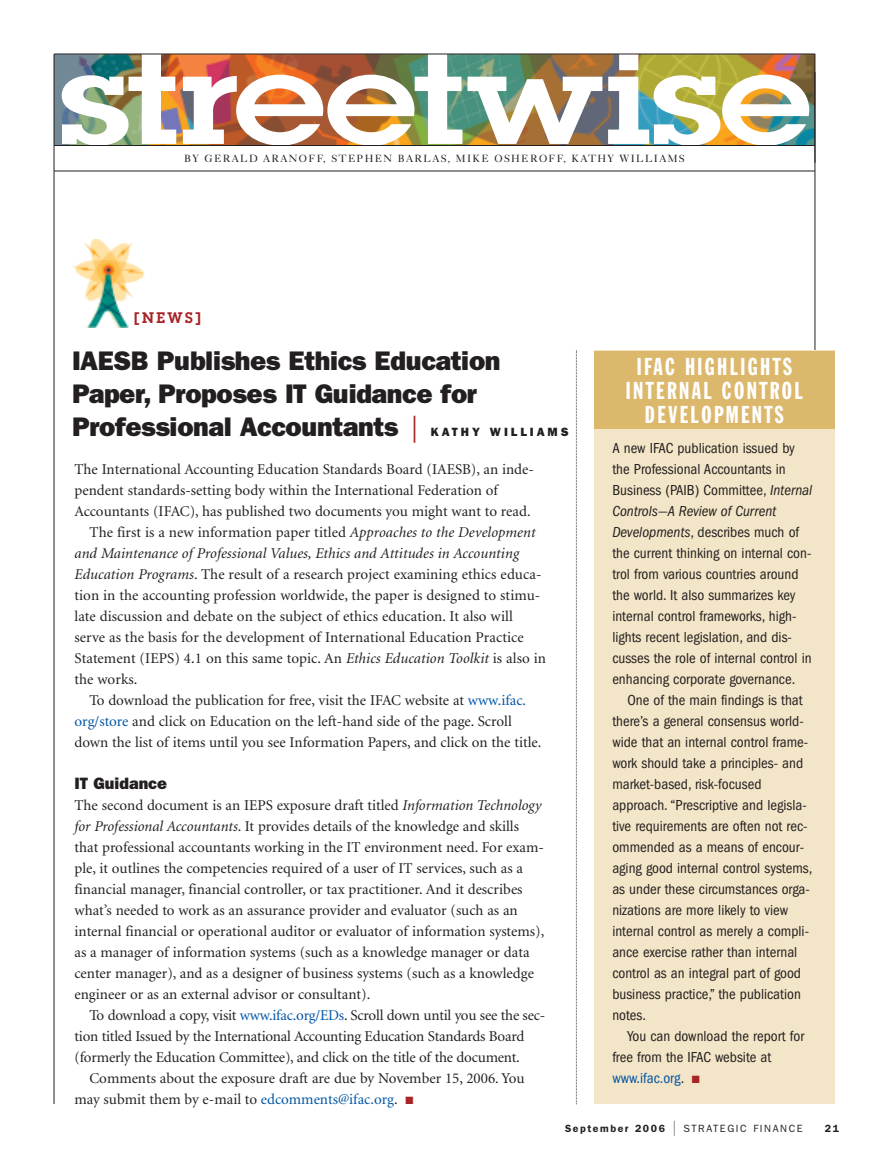
<style>
.page{position:relative;width:878px;height:1161px;background:#fff}
.page>*{position:absolute;margin:0;border:0;box-sizing:border-box;transform-origin:0 0}
.t1{font:600 126px "Lubalin Graph";letter-spacing:-.015em;color:#fff;scale:1.25 1}
.t2{font:800 27px/33px "Franklin Gothic";letter-spacing:-.015em;color:#231f20}
.t3{font:24px/24px "Franklin Gothic Extra Cond";letter-spacing:.1em;color:#fff;text-align:center}
.t4{font:800 16.5px "Franklin Gothic";color:#231f20}
.t5{font:15px/21px "Minion";color:#231f20}
.t6{font:condensed 15px/21px "Franklin Gothic";color:#231f20}
.t7{font:italic 15px "Minion";letter-spacing:.005em;color:#231f20}
.t8{font:600 15px "Lubalin Graph";color:#a72427}
.t9{font:800 12px "Franklin Gothic";letter-spacing:.25em;color:#231f20}
.t10{font:10.5px "Caslon Five Forty";letter-spacing:.125em;color:#231f20}
.t11{font:10.5px "Franklin Gothic";letter-spacing:.15em;color:#231f20}
.t12{font:600 10.5px "Franklin Gothic";color:#231f20}
.s1{font-weight:400;color:#a72427}
.s2{font-style:italic}
.s3{color:#0155a5}
.s4{color:#a72427}
.s5{font-weight:600}
.s6{font-size:15px}
</style>
<div class="page">
<img style="left:55px;top:55px;width:759px;height:90px">
<svg style="left:576px;top:351px;width:1px;height:754px"></svg>
<div style="left:594px;top:351px;width:240px;height:753px;background:#f3e5c7"></div>
<div style="left:594px;top:351px;width:240px;height:78px;background:#dcb86d"></div>
<hr style="left:54px;top:171px;width:760px;height:1px;background:#231f20">
<img style="left:72px;top:240px;width:72px;height:88px">
<hr style="left:54px;top:145px;width:760px;height:1px;background:#231f20">
<hr style="left:814px;top:54px;width:1px;height:296px;background:#231f20">
<hr style="left:54px;top:54px;width:761px;height:1px;background:#231f20">
<hr style="left:54px;top:54px;width:1px;height:1050px;background:#231f20">
<h1 class="t1" style="left:58px;top:27px;width:604px">streetwise</h1>
<p class="t10" style="left:184px;top:155px;width:502px">BY GERALD ARANOFF, STEPHEN BARLAS, MIKE OSHEROFF, KATHY WILLIAMS</p>
<p class="t8" style="left:134px;top:310px;width:68px">[NEWS]</p>
<h2 class="t2" style="left:72px;top:346px;width:430px">IAESB Publishes Ethics Education<br>Paper, Proposes IT Guidance for<br>Professional Accountants <span class="s1">|</span></h2>
<p class="t9" style="left:431px;top:427px;width:139px">KATHY WILLIAMS</p>
<p class="t5" style="left:74px;top:460px;width:461px">The International Accounting Education Standards Board (IAESB), an inde-</p>
<p class="t5" style="left:74px;top:481px;width:425px">pendent standards-setting body within the International Federation of</p>
<p class="t5" style="left:74px;top:502px;width:457px">Accountants (IFAC), has published two documents you might want to read.</p>
<p class="t5" style="left:89px;top:523px;width:447px">The first is a new information paper titled <span class="s2">Approaches to the Development</span></p>
<p class="t7" style="left:74px;top:547px;width:446px">and Maintenance of Professional Values, Ethics and Attitudes in Accounting</p>
<p class="t5" style="left:74px;top:565px;width:468px"><span class="s2">Education Programs</span>. The result of a research project examining ethics educa-</p>
<p class="t5" style="left:74px;top:586px;width:467px">tion in the accounting profession worldwide, the paper is designed to stimu-</p>
<p class="t5" style="left:74px;top:607px;width:440px">late discussion and debate on the subject of ethics education. It also will</p>
<p class="t5" style="left:74px;top:628px;width:450px">serve as the basis for the development of International Education Practice</p>
<p class="t5" style="left:74px;top:649px;width:473px">Statement (IEPS) 4.1 on this same topic. An <span class="s2">Ethics Education Toolkit</span> is also in</p>
<p class="t5" style="left:74px;top:670px;width:64px">the works.</p>
<p class="t5" style="left:89px;top:691px;width:438px">To download the publication for free, visit the IFAC website at <span class="s3">www.ifac.</span></p>
<p class="t5" style="left:74px;top:712px;width:439px"><span class="s3">org/store</span> and click on Education on the left-hand side of the page. Scroll</p>
<p class="t5" style="left:74px;top:733px;width:468px">down the list of items until you see Information Papers, and click on the title.</p>
<p class="t4" style="left:74px;top:778px;width:94px">IT Guidance</p>
<p class="t5" style="left:74px;top:796px;width:471px">The second document is an IEPS exposure draft titled <span class="s2">Information Technology for Professional Accountants</span>. It provides details of the knowledge and skills that professional accountants working in the IT environment need. For exam&shy;ple, it outlines the competencies required of a user of IT services, such as a financial manager, financial controller, or tax practitioner. And it describes what’s needed to work as an assurance provider and evaluator (such as an internal financial or operational auditor or evaluator of information systems), as a manager of information systems (such as a knowledge manager or data center manager), and as a designer of business systems (such as a knowledge engineer or as an external advisor or consultant).</p>
<p class="t5" style="left:74px;top:1006px;width:472px;text-indent:15px">To download a copy, visit <span class="s3">www.ifac.org/EDs</span>. Scroll down until you see the sec&shy;tion titled Issued by the International Accounting Education Standards Board (formerly the Education Committee), and click on the title of the document.</p>
<p class="t5" style="left:74px;top:1069px;width:451px;text-indent:15px">Comments about the exposure draft are due by November 15, 2006. You may submit them by e-mail to <span class="s3">edcomments@ifac.org</span>. <span class="s4">■</span></p>
<h3 class="t3" style="left:625px;top:356px;width:179px">IFAC HIGHLIGHTS<br>INTERNAL CONTROL<br>DEVELOPMENTS</h3>
<p class="t6" style="left:612px;top:438px;width:201px">A new IFAC publication issued by the Professional Accountants in Business (PAIB) Committee, <span class="s2">Internal Controls—A Review of Current Developments</span>, describes much of the current thinking on internal con&shy;trol from various countries around the world. It also summarizes key internal control frameworks, high&shy;lights recent legislation, and dis&shy;cusses the role of internal control in enhancing corporate governance.</p>
<p class="t6" style="left:612px;top:690px;width:201px;text-indent:15px">One of the main findings is that there’s a general consensus world&shy;wide that an internal control frame&shy;work should take a principles- and market-based, risk-focused approach. “Prescriptive and legisla&shy;tive requirements are often not rec&shy;ommended as a means of encour&shy;aging good internal control systems, as under these circumstances orga&shy;nizations are more likely to view internal control as merely a compli&shy;ance exercise rather than internal control as an integral part of good business practice,” the publication notes.</p>
<p class="t6" style="left:612px;top:1026px;width:193px;text-indent:15px">You can download the report for free from the IFAC website at <span class="s3">www.ifac.org</span>. <span class="s4">■</span></p>
<p class="t11" style="left:565px;top:1125px;width:239px"><span class="s5">September 2006</span> <span class="s6">|</span> STRATEGIC FINANCE</p>
<p class="t12" style="left:824px;top:1125px;width:16px">21</p>
</div>
